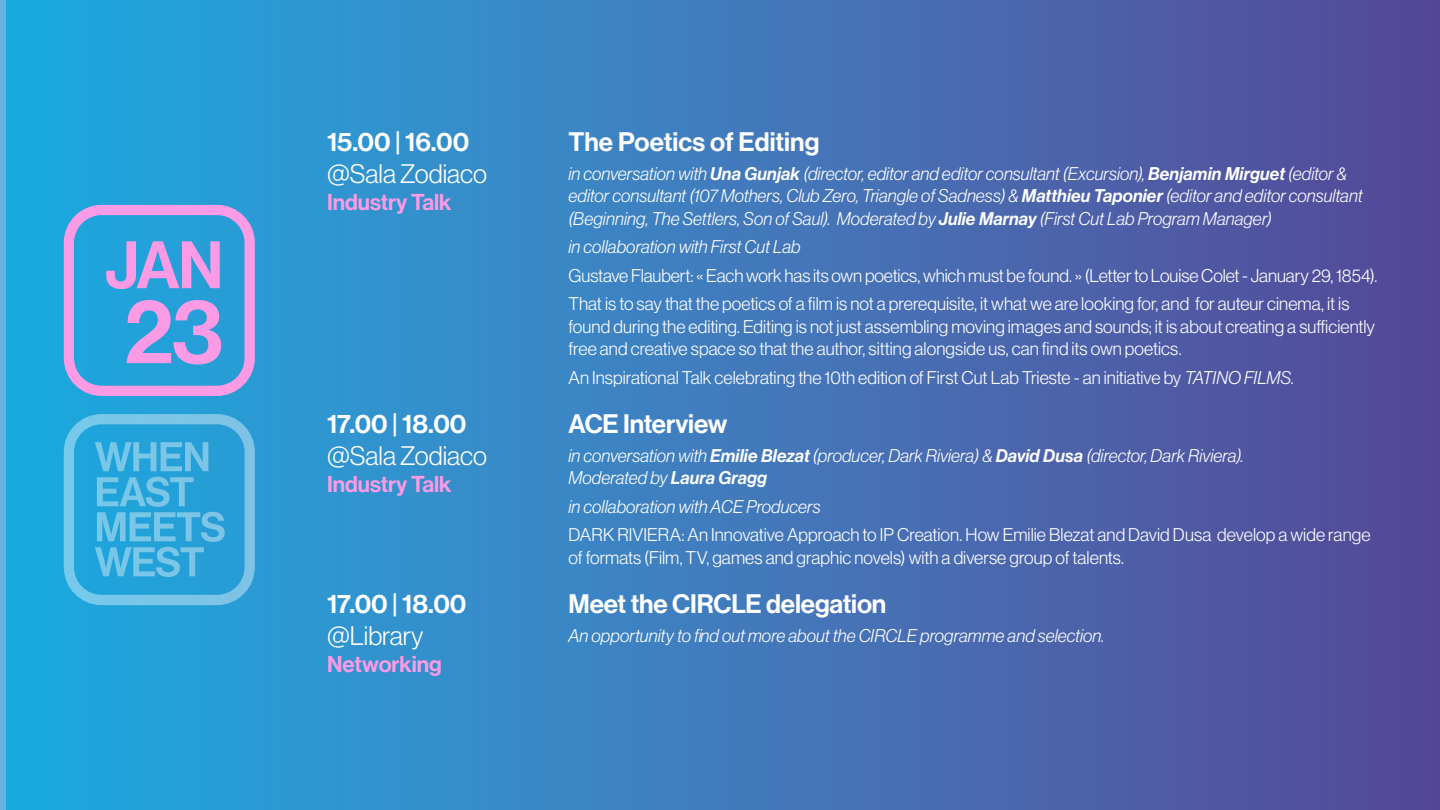
<style>
.page{position:relative;width:1440px;height:810px;background:#fff}
.page>*{position:absolute;margin:0;border:0;box-sizing:border-box;transform-origin:0 0}
.t1{font:90.45px "N Haas Grotesk DS Pro 65 Md";color:#fb9be5}
.t2{font:65.62px "N Haas Grotesk DS Pro 65 Md";color:#fb9be5}
.t3{font:26.25px "N Haas Grotesk DS Pro 65 Md";letter-spacing:-.005em;color:#fff}
.t4{font:26.25px "N Haas Grotesk DS Pro 45 Lt";color:#fff}
.t5{font:22.5px "N Haas Grotesk DS Pro 65 Md";color:#fb9be5}
.t6{font:18px/22.5px "N Haas Grotesk DS Pro 45 Lt";color:#fff}
.t7{font:18px/22.5px "N Haas Grotesk DS Pro 46 Lt It";letter-spacing:.005em;color:#fff}
.s1{font-family:"N Haas Grotesk DS Pro 66 Md It"}
.s2{font-family:"N Haas Grotesk DS Pro 46 Lt It"}
</style>
<div class="page">
<div style="left:0;top:0;width:1440px;height:810px;background:linear-gradient(to right,#21ade1,#5a4998)"></div>
<div style="left:64px;top:414px;width:191px;height:191px;border:10px solid #fff;border-radius:33px"></div>
<svg style="left:95px;top:442px;width:113px;height:29px;background:#51b4e0"></svg>
<svg style="left:95px;top:477px;width:130px;height:100px;background:#44aedd"></svg>
<div style="left:64px;top:205px;width:191px;height:191px;border:10px solid #fb9be5;border-radius:33px"></div>
<h2 class="t2" style="left:105px;top:227px;width:120px">JAN</h2>
<h1 class="t1" style="left:124px;top:279px;width:101px">23</h1>
<h3 class="t3" style="left:327px;top:127px;width:144px">15.00 | 16.00</h3>
<h3 class="t4" style="left:327px;top:159px;width:161px">@Sala Zodiaco</h3>
<p class="t5" style="left:327px;top:189px;width:126px">Industry Talk</p>
<h3 class="t3" style="left:568px;top:127px;width:252px">The Poetics of Editing</h3>
<p class="t7" style="left:568px;top:162px;width:796px">in conversation with <span class="s1">Una Gunjak</span> (director, editor and editor consultant (Excursion), <span class="s1">Benjamin Mirguet</span> (editor &amp; editor consultant (107 Mothers, Club Zero, Triangle of Sadness) &amp; <span class="s1">Matthieu Taponier</span> (editor and editor consultant (Beginning, The Settlers, Son of Saul). Moderated by <span class="s1">Julie Marnay</span> (First Cut Lab Program Manager)</p>
<p class="t7" style="left:568px;top:236px;width:234px">in collaboration with First Cut Lab</p>
<p class="t6" style="left:568px;top:261px;width:810px;line-height:28.5px">Gustave Flaubert: « Each work has its own poetics, which must be found. » (Letter to Louise Colet - January 29, 1854).<br>That is to say that the poetics of a film is not a prerequisite, it what we are looking for, and for auteur cinema, it is</p>
<p class="t6" style="left:568px;top:315px;width:808px">found during the editing. Editing is not just assembling moving images and sounds; it is about creating a sufficiently free and creative space so that the author, sitting alongside us, can find its own poetics.</p>
<p class="t6" style="left:568px;top:366px;width:727px">An Inspirational Talk celebrating the 10th edition of First Cut Lab Trieste - an initiative by <span class="s2">TATINO FILMS.</span></p>
<h3 class="t3" style="left:327px;top:409px;width:141px">17.00 | 18.00</h3>
<h3 class="t4" style="left:327px;top:441px;width:161px">@Sala Zodiaco</h3>
<p class="t5" style="left:327px;top:471px;width:126px">Industry Talk</p>
<h3 class="t3" style="left:568px;top:409px;width:160px">ACE Interview</h3>
<p class="t7" style="left:568px;top:444px;width:677px">in conversation with <span class="s1">Emilie Blezat</span> (producer, Dark Riviera) &amp; <span class="s1">David Dusa</span> (director, Dark Riviera).<br>Moderated by <span class="s1">Laura Gragg</span></p>
<p class="t7" style="left:568px;top:495px;width:254px">in collaboration with ACE Producers</p>
<p class="t6" style="left:568px;top:524px;width:804px">DARK RIVIERA: An Innovative Approach to IP Creation. How Emilie Blezat and David Dusa develop a wide range of formats (Film, TV, games and graphic novels) with a diverse group of talents.</p>
<h3 class="t3" style="left:327px;top:589px;width:141px">17.00 | 18.00</h3>
<h3 class="t4" style="left:327px;top:621px;width:98px">@Library</h3>
<p class="t5" style="left:327px;top:651px;width:116px">Networking</p>
<h3 class="t3" style="left:568px;top:589px;width:319px">Meet the CIRCLE delegation</h3>
<p class="t7" style="left:568px;top:624px;width:537px">An opportunity to find out more about the CIRCLE programme and selection.</p>
</div>
